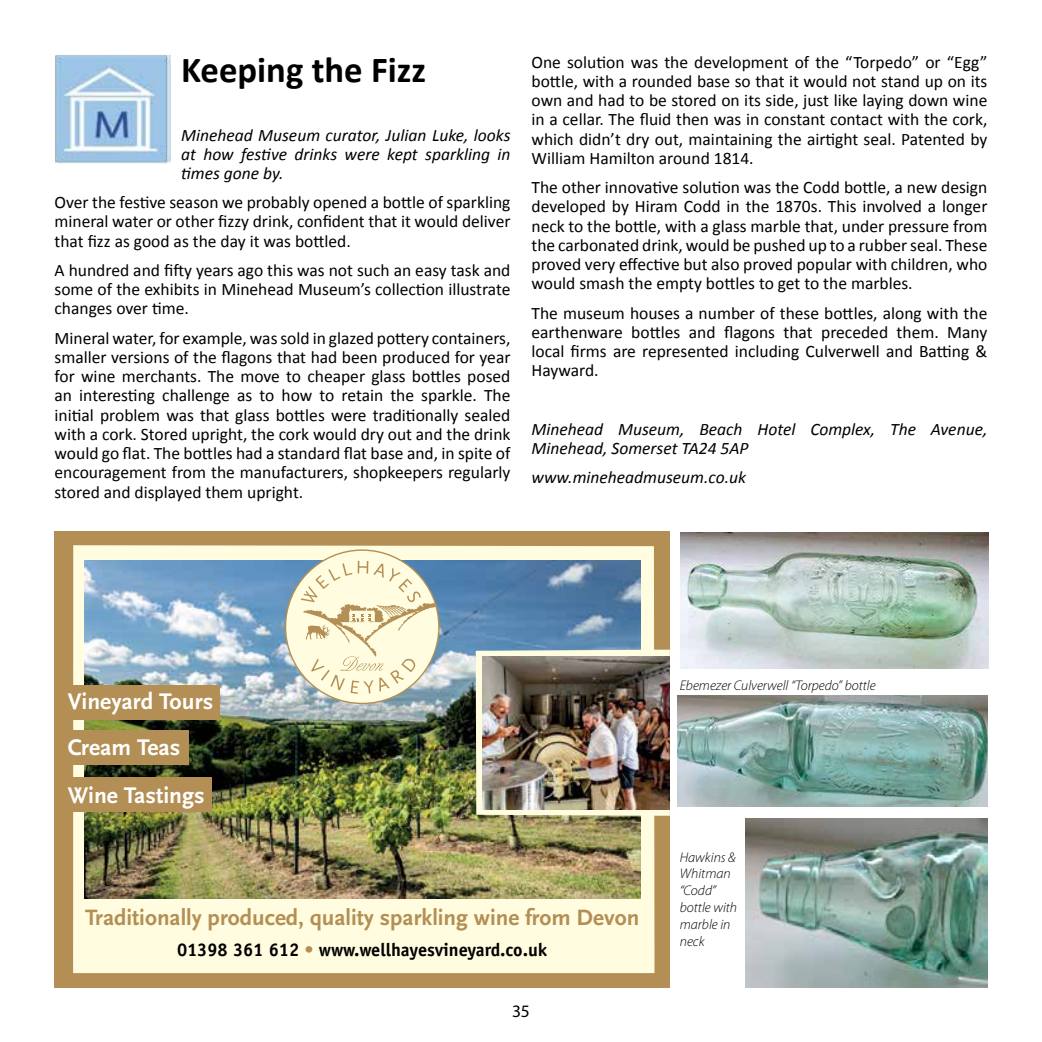
<style>
.page{position:relative;width:1042px;height:1042px;background:#fff}
.page>*{position:absolute;margin:0;border:0;box-sizing:border-box;transform-origin:0 0}
.t1{font:700 36.75px "Calibri";color:#000}
.t2{font:700 23.62px/47.1px "Scala Sans";color:#fff}
.t3{font:700 23.1px "Scala Sans";color:#b38f55}
.t4{font:700 18.38px "Officina Sans Std";letter-spacing:-.005em;color:#000}
.t5{font:17.5px/19.2px "Calibri";color:#000;text-align:justify}
.t6{font:italic 17.5px/19.2px "Calibri";color:#000;text-align:justify}
.t7{font:17.5px "Myriad Pro";color:#000}
.t8{font:italic 300 14px/16.8px "Myriad Pro";color:#000}
.s1{color:#b38f55}
</style>
<div class="page">
<div style="left:55px;top:531px;width:615px;height:456px;background:#b38f55"></div>
<div style="left:73px;top:545px;width:581px;height:428px;background:#fffcdf"></div>
<img style="left:84px;top:561px;width:556px;height:337px">
<svg style="left:476px;top:649px;width:194px;height:167px;background:#ecebd1"></svg>
<img style="left:482px;top:656px;width:188px;height:153px">
<div style="left:285px;top:550px;width:154px;height:153px;background:#fffcdf;border-radius:50%"></div>
<svg style="left:301px;top:561px;width:135px;height:133px"></svg>
<div style="left:55px;top:685px;width:165px;height:34px;background:#b38f55"></div>
<div style="left:55px;top:730px;width:134px;height:35px;background:#b38f55"></div>
<div style="left:55px;top:777px;width:156px;height:34px;background:#b38f55"></div>
<img style="left:55px;top:55px;width:116px;height:109px">
<img style="left:680px;top:533px;width:308px;height:135px">
<img style="left:678px;top:695px;width:309px;height:111px">
<img style="left:745px;top:819px;width:242px;height:168px">
<h1 class="t1" style="left:181px;top:46px;width:247px">Keeping the Fizz</h1>
<p class="t6" style="left:181px;top:124px;width:331px">Minehead Museum curator, Julian Luke, looks at how festive drinks were kept sparkling in times gone by.</p>
<p class="t5" style="left:55px;top:193px;width:457px">Over the festive season we probably opened a bottle of sparkling mineral water or other fizzy drink, confident that it would deliver that fizz as good as the day it was bottled.</p>
<p class="t5" style="left:55px;top:260px;width:457px">A hundred and fifty years ago this was not such an easy task and some of the exhibits in Minehead Museum’s collection illustrate changes over time.</p>
<p class="t5" style="left:55px;top:328px;width:457px">Mineral water, for example, was sold in glazed pottery containers, smaller versions of the flagons that had been produced for year for wine merchants. The move to cheaper glass bottles posed an interesting challenge as to how to retain the sparkle. The initial problem was that glass bottles were traditionally sealed with a cork. Stored upright, the cork would dry out and the drink would go flat. The bottles had a standard flat base and, in spite of encouragement from the manufacturers, shopkeepers regularly stored and displayed them upright.</p>
<p class="t5" style="left:531px;top:52px;width:457px">One solution was the development of the “Torpedo” or “Egg” bottle, with a rounded base so that it would not stand up on its own and had to be stored on its side, just like laying down wine in a cellar. The fluid then was in constant contact with the cork, which didn’t dry out, maintaining the airtight seal. Patented by William Hamilton around 1814.</p>
<p class="t5" style="left:531px;top:178px;width:457px">The other innovative solution was the Codd bottle, a new design developed by Hiram Codd in the 1870s. This involved a longer neck to the bottle, with a glass marble that, under pressure from the carbonated drink, would be pushed up to a rubber seal. These proved very effective but also proved popular with children, who would smash the empty bottles to get to the marbles.</p>
<p class="t5" style="left:531px;top:303px;width:457px">The museum houses a number of these bottles, along with the earthenware bottles and flagons that preceded them. Many local firms are represented including Culverwell and Batting &amp; Hayward.</p>
<p class="t6" style="left:531px;top:419px;width:457px">Minehead Museum, Beach Hotel Complex, The Avenue,<br>Minehead, Somerset TA24 5AP</p>
<p class="t6" style="left:531px;top:467px;width:216px">www.mineheadmuseum.co.uk</p>
<h2 class="t2" style="left:68px;top:677px;width:147px">Vineyard Tours<br>Cream Teas<br>Wine Tastings</h2>
<p class="t8" style="left:680px;top:677px;width:197px">Ebemezer Culverwell “Torpedo” bottle</p>
<h3 class="t3" style="left:85px;top:903px;width:556px">Traditionally produced, quality sparkling wine from Devon</h3>
<p class="t4" style="left:177px;top:938px;width:372px">01398 361 612 <span class="s1">•</span> www.wellhayesvineyard.co.uk</p>
<p class="t7" style="left:512px;top:1000px;width:19px">35</p>
<p class="t8" style="left:680px;top:849px;width:59px">Hawkins &amp;<br>Whitman “Codd” bottle with marble in neck</p>
</div>
